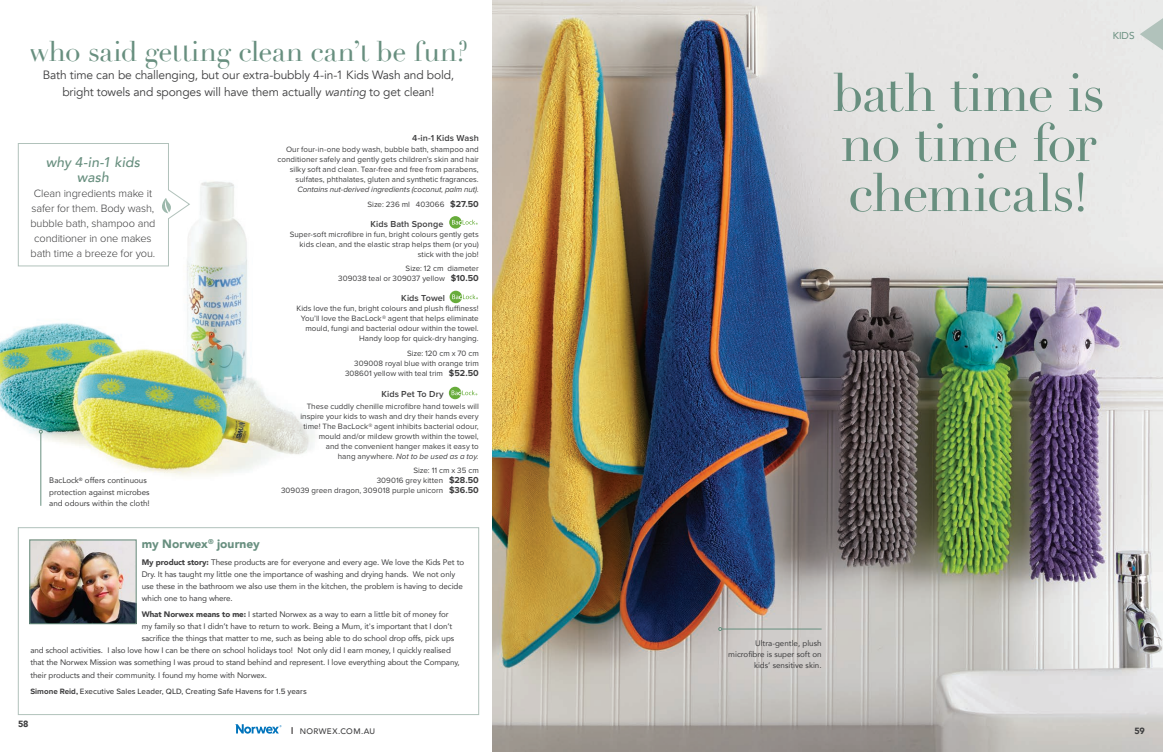
<style>
.page{position:relative;width:1163px;height:752px;background:#fff}
.page>*{position:absolute;margin:0;border:0;box-sizing:border-box;transform-origin:0 0}
.Product_Name{font:53px/50px "Didot";letter-spacing:-.03em;color:#688f7f}
.Product_Name-2{font:28px "Didot";letter-spacing:-.01em;color:#688f7f}
.t1{font:italic 500 14px/15px "Avenir";color:#688f7f;text-align:center}
.Product_Name-3{font:12px/17px "Avenir";letter-spacing:-.015em;color:#3e3e3f;text-align:center}
.t2{font:900 12px "Avenir";color:#688f7f}
.t3{font:300 11px/15px "Proxima Nova";letter-spacing:-.01em;color:#3e3e3f;text-align:center}
.t4{font:10px "Avenir";color:#688f7f}
.Product_Name-4{font:600 9px "Proxima Nova";letter-spacing:.01em;color:#3e3e3f}
.Body_Copy{font:900 9px "Avenir";color:#3e3e3f}
.t5{font:8px/11px "Avenir";letter-spacing:-.01em;color:#3e3e3f}
.Body_Copy-2{font:8px/10px "Proxima Nova";letter-spacing:.005em;color:#3e3e3f;text-align:right}
.Product_Name-5{font:8px/10px "Proxima Nova";letter-spacing:.005em;color:#3e3e3f;text-align:right}
.Body_Copy-3{font:500 8px "Proxima Nova";letter-spacing:.005em;color:#3e3e3f}
.Body_Copy-4{font:500 8px "Avenir";letter-spacing:.045em;color:#3e3e3f}
.s1{font-style:italic}
.s2{font-weight:700;font-size:9px}
.s3{font-weight:900}
.s4{font-weight:700}
</style>
<div class="page">
<img style="left:0;top:143px;width:315px;height:363px">
<div style="left:18px;top:527px;width:461px;height:187px;background:#fff;border:1px solid #b1c2bb"></div>
<svg style="left:18px;top:143px;width:172px;height:123px"></svg>
<img style="left:492px;top:0;width:670px;height:751px">
<img style="left:32px;top:541px;width:102px;height:80px">
<div style="left:30px;top:539px;width:106px;height:84px;border:1px solid #6a8f7f"></div>
<svg style="left:449px;top:216px;width:28px;height:12px"></svg>
<svg style="left:449px;top:290px;width:29px;height:13px"></svg>
<svg style="left:449px;top:386px;width:28px;height:13px"></svg>
<svg style="left:1139px;top:18px;width:23px;height:32px"></svg>
<hr style="left:40px;top:433px;width:1px;height:72px;background:#688f7f">
<svg style="left:39px;top:429px;width:4px;height:4px"></svg>
<hr style="left:721px;top:628px;width:100px;height:1px;background:#688f7f">
<svg style="left:718px;top:626px;width:4px;height:4px"></svg>
<svg style="left:235px;top:724px;width:46px;height:9px"></svg>
<p class="Product_Name-2" style="left:29px;top:34px;width:441px">who said getting clean can’t be fun?</p>
<p class="Product_Name-3" style="left:43px;top:67px;width:413px">Bath time can be challenging, but our extra-bubbly 4-in-1 Kids Wash and bold, bright towels and sponges will have them actually <span class="s1">wanting</span> to get clean!</p>
<p class="t1" style="left:46px;top:154px;width:96px">why 4-in-1 kids wash</p>
<p class="t3" style="left:30px;top:186px;width:126px">Clean ingredients make it safer for them. Body wash, bubble bath, shampoo and conditioner in one makes bath time a breeze for you.</p>
<p class="t5" style="left:49px;top:474px;width:102px">BacLock<sup>®</sup> offers continuous protection against microbes and odours within the cloth!</p>
<p class="Product_Name-4" style="left:412px;top:132px;width:68px">4-in-1 Kids Wash</p>
<p class="Body_Copy-2" style="left:277px;top:144px;width:203px">Our four-in-one body wash, bubble bath, shampoo and conditioner safely and gently gets children’s skin and hair silky soft and clean. Tear-free and free from parabens, sulfates, phthalates, gluten and synthetic fragrances.<br><span class="s1">Contains nut-derived ingredients (coconut, palm nut).</span></p>
<p class="Product_Name-5" style="left:367px;top:199px;width:113px">Size: 236 ml 403066 <span class="s2">$27.50</span></p>
<p class="Product_Name-4" style="left:370px;top:218px;width:74px">Kids Bath Sponge</p>
<p class="Body_Copy-2" style="left:290px;top:229px;width:190px">Super-soft microfibre in fun, bright colours gently gets kids clean, and the elastic strap helps them (or you) stick with the job!</p>
<p class="Product_Name-5" style="left:338px;top:263px;width:142px">Size: 12 cm diameter<br>309038 teal or 309037 yellow <span class="s2">$10.50</span></p>
<p class="Product_Name-4" style="left:401px;top:292px;width:45px">Kids Towel</p>
<p class="Body_Copy-2" style="left:296px;top:303px;width:184px">Kids love the fun, bright colours and plush fluffiness!<br>You’ll love the BacLock® agent that helps eliminate mould, fungi and bacterial odour within the towel.<br>Handy loop for quick-dry hanging.</p>
<p class="Body_Copy-2" style="left:354px;top:348px;width:126px">Size: 120 cm x 70 cm<br>309008 royal blue with orange trim</p>
<p class="Body_Copy-2" style="left:345px;top:368px;width:135px">308601 yellow with teal trim <span class="s2">$52.50</span></p>
<p class="Product_Name-4" style="left:381px;top:388px;width:64px">Kids Pet To Dry</p>
<p class="Product_Name-5" style="left:300px;top:401px;width:180px">These cuddly chenille microfibre hand towels will inspire your kids to wash and dry their hands every time! The BacLock® agent inhibits bacterial odour, mould and/or mildew growth within the towel,<br>and the convenient hanger makes it easy to<br>hang anywhere. <span class="s1">Not to be used as a toy.</span></p>
<p class="Body_Copy-2" style="left:377px;top:465px;width:103px">Size: 11 cm x 35 cm<br>309016 grey kitten <span class="s2">$28.50</span></p>
<p class="Body_Copy-2" style="left:281px;top:485px;width:199px">309039 green dragon, 309018 purple unicorn <span class="s2">$36.50</span></p>
<p class="t2" style="left:142px;top:533px;width:119px">my Norwex<sup>®</sup> journey</p>
<p class="t5" style="left:142px;top:555px;width:324px;line-height:12px"><span class="s3">My product story:</span> These products are for everyone and every age. We love the Kids Pet to Dry. It has taught my little one the importance of washing and drying hands. We not only use these in the bathroom we also use them in the kitchen, the problem is having to decide which one to hang where.</p>
<p class="t5" style="left:142px;top:608px;width:308px"><span class="s3">What Norwex means to me:</span> I started Norwex as a way to earn a little bit of money for</p>
<p class="t5" style="left:142px;top:620px;width:312px">my family so that I didn’t have to return to work. Being a Mum, it's important that I don’t</p>
<p class="t5" style="left:142px;top:632px;width:314px">sacrifice the things that matter to me, such as being able to do school drop offs, pick ups</p>
<p class="t5" style="left:30px;top:644px;width:422px">and school activities. I also love how I can be there on school holidays too! Not only did I earn money, I quickly realised</p>
<p class="t5" style="left:30px;top:656px;width:431px">that the Norwex Mission was something I was proud to stand behind and represent. I love everything about the Company,</p>
<p class="t5" style="left:30px;top:669px;width:238px">their products and their community. I found my home with Norwex.</p>
<p class="Body_Copy-3" style="left:30px;top:686px;width:278px"><span class="s4">Simone Reid,</span> Executive Sales Leader, QLD, Creating Safe Havens for 1.5 years</p>
<p class="Body_Copy" style="left:18px;top:715px;width:12px">58</p>
<p class="Body_Copy-4" style="left:300px;top:723px;width:77px">NORWEX.COM.AU</p>
<p class="t4" style="left:1112px;top:27px;width:23px">KIDS</p>
<p class="Product_Name" style="left:832px;top:69px;width:274px">bath time is no time for chemicals!</p>
<p class="t5" style="left:728px;top:636px;width:95px;text-align:right">Ultra-gentle, plush microfibre is super soft on kids’ sensitive skin.</p>
<p class="Body_Copy" style="left:1134px;top:722px;width:12px">59</p>
</div>
